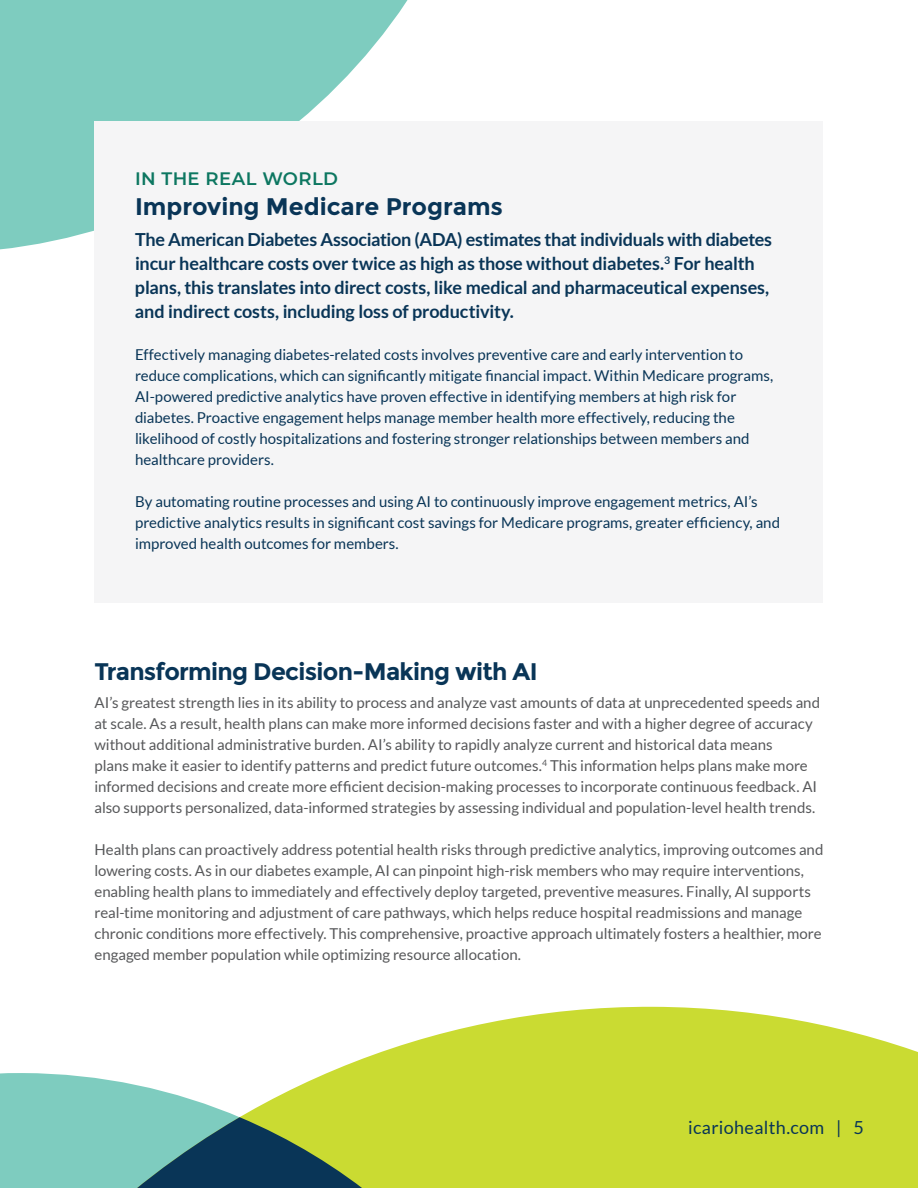
<style>
.page{position:relative;width:918px;height:1188px;background:#fff}
.page>*{position:absolute;margin:0;border:0;box-sizing:border-box;transform-origin:0 0}
.t1{font:700 24px "Montserrat";letter-spacing:-.025em;color:#093557}
.t2{font:700 24px "Montserrat";color:#093557}
.t3{font:700 18px/24px "Lato";letter-spacing:-.01em;color:#093557}
.t4{font:18px "Lato";letter-spacing:.02em;color:#093557}
.t5{font:600 18px "Montserrat";letter-spacing:.02em;color:#0d7761}
.t6{font:15px/21px "Lato";letter-spacing:-.005em;color:#57585a}
.t7{font:15px/21px "Lato";color:#093557}
</style>
<div class="page">
<svg style="left:0;top:0;width:408px;height:250px;background:#8cd1c6"></svg>
<svg style="left:0;top:1006px;width:918px;height:182px;fill:#cadb32"></svg>
<svg style="left:0;top:1117px;width:587px;height:71px;background:#8ab466"></svg>
<div style="left:94px;top:122px;width:730px;height:481px;background:#f5f5f6"></div>
<p class="t5" style="left:135px;top:166px;width:204px">IN THE REAL WORLD</p>
<h1 class="t2" style="left:135px;top:192px;width:369px">Improving Medicare Programs</h1>
<p class="t3" style="left:135px;top:227px;width:639px">The American Diabetes Association (ADA) estimates that individuals with diabetes incur healthcare costs over twice as high as those without diabetes.<sup>3</sup> For health plans, this translates into direct costs, like medical and pharmaceutical expenses, and indirect costs, including loss of productivity.</p>
<p class="t7" style="left:135px;top:344px;width:640px">Effectively managing diabetes-related costs involves preventive care and early intervention to reduce complications, which can significantly mitigate financial impact. Within Medicare programs, AI-powered predictive analytics have proven effective in identifying members at high risk for diabetes. Proactive engagement helps manage member health more effectively, reducing the likelihood of costly hospitalizations and fostering stronger relationships between members and healthcare providers.</p>
<p class="t7" style="left:135px;top:491px;width:647px">By automating routine processes and using AI to continuously improve engagement metrics, AI’s predictive analytics results in significant cost savings for Medicare programs, greater efficiency, and improved health outcomes for members.</p>
<h1 class="t1" style="left:94px;top:657px;width:445px">Transforming Decision-Making with AI</h1>
<p class="t6" style="left:94px;top:692px;width:727px">AI’s greatest strength lies in its ability to process and analyze vast amounts of data at unprecedented speeds and at scale. As a result, health plans can make more informed decisions faster and with a higher degree of accuracy without additional administrative burden. AI’s ability to rapidly analyze current and historical data means<br>plans make it easier to identify patterns and predict future outcomes.<sup>4</sup> This information helps plans make more informed decisions and create more efficient decision-making processes to incorporate continuous feedback. AI also supports personalized, data-informed strategies by assessing individual and population-level health trends.</p>
<p class="t6" style="left:95px;top:839px;width:731px">Health plans can proactively address potential health risks through predictive analytics, improving outcomes and lowering costs. As in our diabetes example, AI can pinpoint high-risk members who may require interventions, enabling health plans to immediately and effectively deploy targeted, preventive measures. Finally, AI supports real-time monitoring and adjustment of care pathways, which helps reduce hospital readmissions and manage chronic conditions more effectively. This comprehensive, proactive approach ultimately fosters a healthier, more engaged member population while optimizing resource allocation.</p>
<p class="t4" style="left:688px;top:1117px;width:177px">icariohealth.com | 5</p>
</div>
